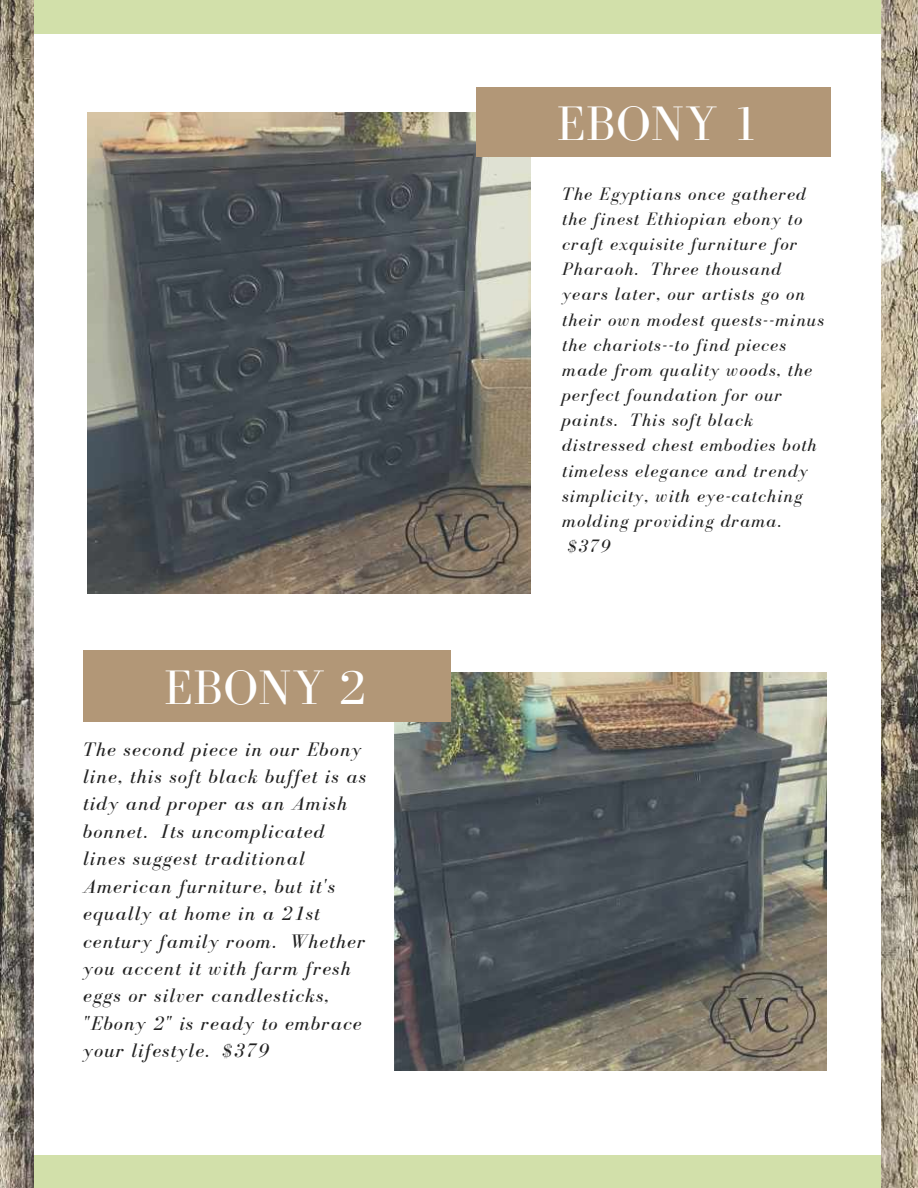
<style>
.page{position:relative;width:918px;height:1188px;background:#fff}
.page>*{position:absolute;margin:0;border:0;box-sizing:border-box;transform-origin:0 0}
.t1{font:49.8px "Bodoni FLF";letter-spacing:.01em;color:#fff}
.t2{font:italic 20.1px/27.5px "Bodoni FLF";letter-spacing:.06em;color:#222}
.t3{font:italic 18.45px "Bodoni FLF";letter-spacing:.06em;color:#222}
</style>
<div class="page">
<img style="left:0;top:0;width:918px;height:1188px">
<div style="left:35px;top:12px;width:846px;height:1165px;background:#fff"></div>
<div style="left:35px;top:1156px;width:846px;height:32px;background:#d2e0aa"></div>
<div style="left:35px;top:0;width:846px;height:34px;background:#d2e0aa"></div>
<img style="left:88px;top:112px;width:443px;height:482px">
<img style="left:395px;top:672px;width:432px;height:399px">
<div style="left:476px;top:88px;width:355px;height:68px;background:#b29777"></div>
<div style="left:83px;top:650px;width:368px;height:71px;background:#b29777"></div>
<h1 class="t1" style="left:164px;top:660px;width:203px">EBONY 2</h1>
<p class="t2" style="left:83px;top:735px;width:284px">The second piece in our Ebony line, this soft black buffet is as tidy and proper as an Amish bonnet. Its uncomplicated lines suggest traditional<br>American furniture, but it's equally at home in a 21st century family room. Whether you accent it with farm fresh eggs or silver candlesticks, "Ebony 2" is ready to embrace your lifestyle. $379</p>
<h1 class="t1" style="left:557px;top:96px;width:203px">EBONY 1</h1>
<p class="t3" style="left:562px;top:184px;width:245px">The Egyptians once gathered</p>
<p class="t3" style="left:562px;top:209px;width:242px">the finest Ethiopian ebony to</p>
<p class="t3" style="left:562px;top:234px;width:237px">craft exquisite furniture for</p>
<p class="t3" style="left:562px;top:259px;width:221px">Pharaoh. Three thousand</p>
<p class="t3" style="left:562px;top:284px;width:244px">years later, our artists go on</p>
<p class="t3" style="left:562px;top:310px;width:263px">their own modest quests--minus</p>
<p class="t3" style="left:562px;top:335px;width:225px">the chariots--to find pieces</p>
<p class="t3" style="left:562px;top:360px;width:252px">made from quality woods, the</p>
<p class="t3" style="left:562px;top:385px;width:221px">perfect foundation for our</p>
<p class="t3" style="left:562px;top:410px;width:192px">paints. This soft black</p>
<p class="t3" style="left:562px;top:435px;width:256px">distressed chest embodies both</p>
<p class="t3" style="left:562px;top:461px;width:247px">timeless elegance and trendy</p>
<p class="t3" style="left:562px;top:486px;width:242px">simplicity, with eye-catching</p>
<p class="t3" style="left:562px;top:511px;width:220px">molding providing drama.</p>
<p class="t3" style="left:568px;top:536px;width:44px">$379</p>
</div>
